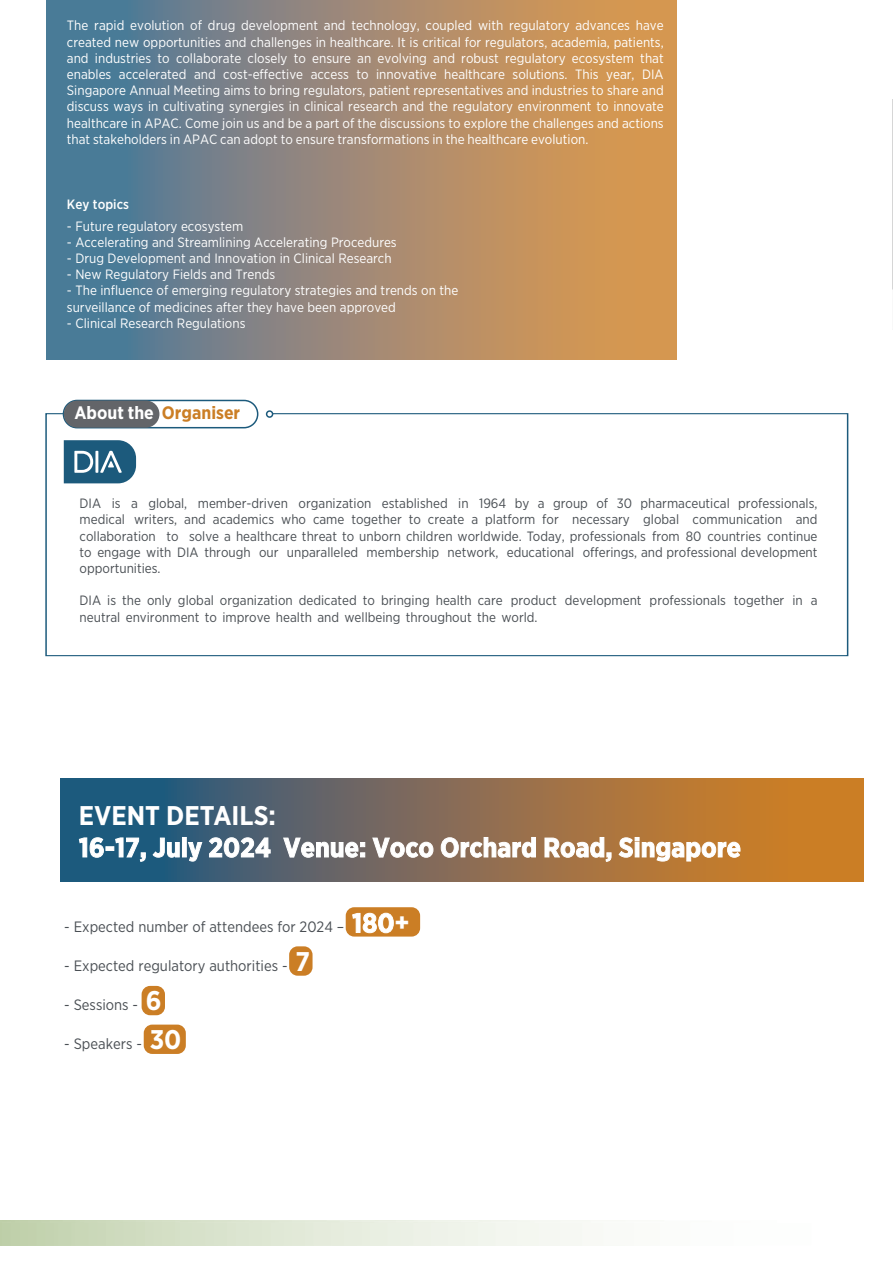
<style>
.page{position:relative;width:893px;height:1263px;background:#fff}
.page>*{position:absolute;margin:0;border:0;box-sizing:border-box;transform-origin:0 0}
.t1{font:700 27px/32px "Gotham Narrow";color:#fff}
.t2{font:700 18px "Gotham Narrow";color:#cb7e25}
.t3{font:15px "Gotham Narrow";color:#4a4f54}
.t4{font:13.5px/16.2px "Gotham Narrow";color:#fff;text-align:justify}
.t5{font:13.5px/16.2px "Gotham Narrow";color:#4a4f54;text-align:justify}
.t6{font:500 13.5px "Gotham Narrow";color:#fff}
.s1{color:#fff}
.s2{font-weight:700;font-size:27px;color:#fff}
</style>
<div class="page">
<div style="left:0;top:1220px;width:891px;height:26px;background:linear-gradient(to right,#c8d6b6,#fff)"></div>
<svg style="left:45px;top:413px;width:804px;height:244px"></svg>
<div style="left:266px;top:410px;width:7px;height:8px;border:2px solid #1c5a7c;border-radius:50%"></div>
<svg style="left:46px;top:0;width:630px;height:359px;background:#978876"></svg>
<div style="left:346px;top:907px;width:74px;height:29px;background:#cb7e25;border-radius:9px"></div>
<div style="left:289px;top:946px;width:24px;height:30px;background:#cb7e25;border-radius:9px"></div>
<div style="left:142px;top:986px;width:23px;height:29px;background:#cb7e25;border-radius:9px"></div>
<div style="left:144px;top:1024px;width:42px;height:30px;background:#cb7e25;border-radius:9px"></div>
<img style="left:892px;top:100px;width:1px;height:190px">
<svg style="left:64px;top:440px;width:72px;height:43px;background:#437692"></svg>
<div style="left:63px;top:400px;width:195px;height:28px;border:2px solid #1c5a7c;border-radius:14px"></div>
<div style="left:64px;top:400px;width:95px;height:28px;background:#636569;border-radius:14px"></div>
<svg style="left:60px;top:778px;width:803px;height:103px;background:#7f6b53"></svg>
<p class="t4" style="left:67px;top:17px;width:598px">The rapid evolution of drug development and technology, coupled with regulatory advances have created new opportunities and challenges in healthcare. It is critical for regulators, academia, patients, and industries to collaborate closely to ensure an evolving and robust regulatory ecosystem that enables accelerated and cost-effective access to innovative healthcare solutions. This year, DIA Singapore Annual Meeting aims to bring regulators, patient representatives and industries to share and discuss ways in cultivating synergies in clinical research and the regulatory environment to innovate healthcare in APAC. Come join us and be a part of the discussions to explore the challenges and actions that stakeholders in APAC can adopt to ensure transformations in the healthcare evolution.</p>
<p class="t6" style="left:67px;top:196px;width:64px">Key topics</p>
<p class="t4" style="left:67px;top:218px;width:178px">- Future regulatory ecosystem</p>
<p class="t4" style="left:67px;top:234px;width:331px">- Accelerating and Streamlining Accelerating Procedures</p>
<p class="t4" style="left:67px;top:250px;width:326px">- Drug Development and Innovation in Clinical Research</p>
<p class="t4" style="left:67px;top:266px;width:210px">- New Regulatory Fields and Trends</p>
<p class="t4" style="left:67px;top:282px;width:393px">- The influence of emerging regulatory strategies and trends on the surveillance of medicines after they have been approved</p>
<p class="t4" style="left:67px;top:315px;width:180px">- Clinical Research Regulations</p>
<h2 class="t2" style="left:74px;top:401px;width:167px"><span class="s1">About the</span> Organiser</h2>
<p class="t5" style="left:80px;top:495px;width:739px">DIA is a global, member-driven organization established in 1964 by a group of 30 pharmaceutical professionals, medical writers, and academics who came together to create a platform for necessary global communication and collaboration to solve a healthcare threat to unborn children worldwide. Today, professionals from 80 countries continue to engage with DIA through our unparalleled membership network, educational offerings, and professional development opportunities.</p>
<p class="t5" style="left:80px;top:592px;width:739px">DIA is the only global organization dedicated to bringing health care product development professionals together in a neutral environment to improve health and wellbeing throughout the world.</p>
<h1 class="t1" style="left:79px;top:799px;width:664px">EVENT DETAILS:<br>16-17, July 2024 Venue: Voco Orchard Road, Singapore</h1>
<p class="t3" style="left:64px;top:918px;width:347px">- Expected number of attendees for 2024 – <span class="s2">180+</span></p>
<p class="t3" style="left:64px;top:956px;width:247px">- Expected regulatory authorities - <span class="s2">7</span></p>
<p class="t3" style="left:64px;top:995px;width:99px">- Sessions - <span class="s2">6</span></p>
<p class="t3" style="left:64px;top:1034px;width:119px">- Speakers - <span class="s2">30</span></p>
</div>
